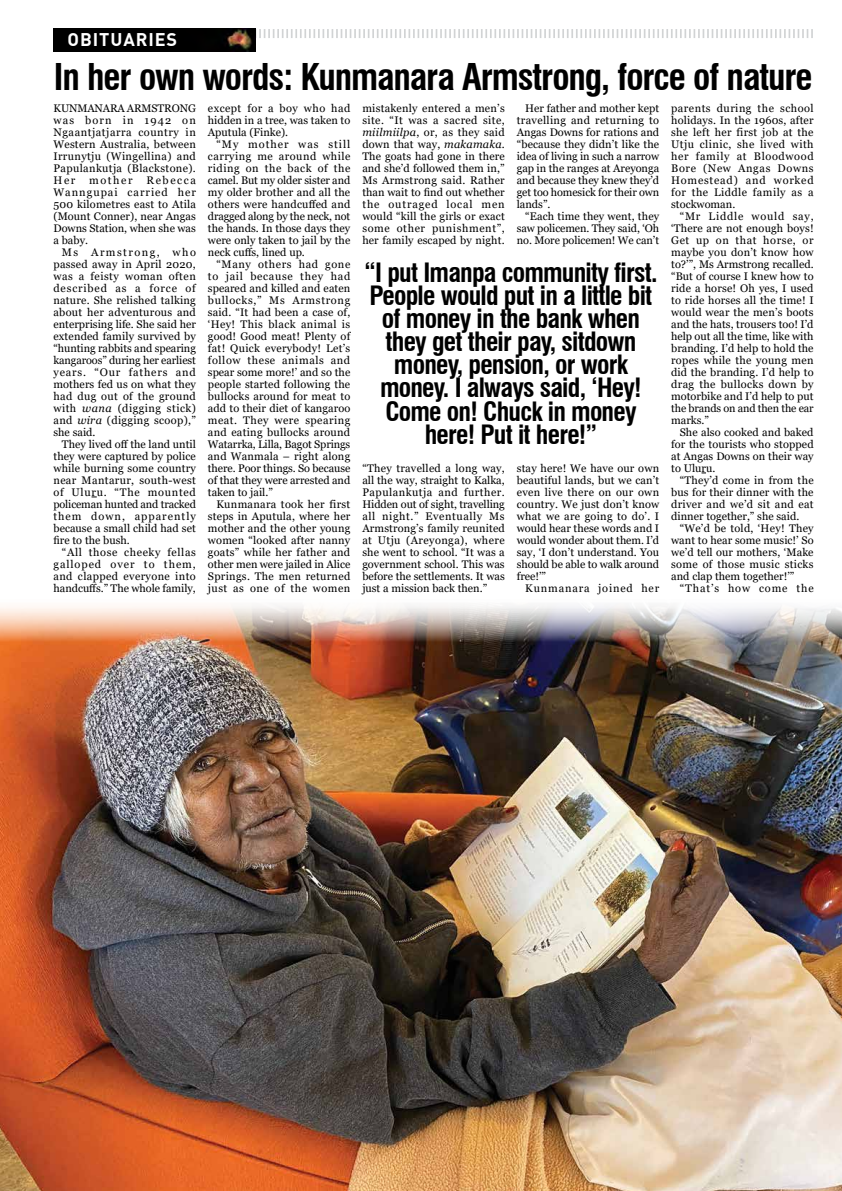
<style>
.page{position:relative;width:842px;height:1191px;background:#fff}
.page>*{position:absolute;margin:0;border:0;box-sizing:border-box;transform-origin:0 0}
.t1{font:700 condensed 36px "Swiss 721 BT";letter-spacing:-.03em;color:#000}
.t2{font:700 condensed 26px/23px "Swiss 721 BT";letter-spacing:-.03em;color:#000;text-align:center}
.t3{font:700 18px "DIN Offc";letter-spacing:.05em;color:#fff}
.t4{font:11px/12px "Georgia";color:#000;text-align:justify}
.t5{font:11px "Georgia";letter-spacing:.075em;color:#000}
.t6{font:11px "Georgia";letter-spacing:.08em;color:#000}
.s1{font-style:italic}
</style>
<div class="page">
<svg style="left:255px;top:29px;width:558px;height:9px"></svg>
<div style="left:53px;top:29px;width:202px;height:23px;background:#000"></div>
<img style="left:226px;top:29px;width:26px;height:23px">
<img style="left:0;top:606px;width:842px;height:585px">
<h3 class="t3" style="left:68px;top:28px;width:111px">OBITUARIES</h3>
<h1 class="t1" style="left:54px;top:55px;width:760px">In her own words: Kunmanara Armstrong, force of nature</h1>
<p class="t4" style="left:53px;top:102px;width:144px">KUNMANARA ARMSTRONG was born in 1942 on Ngaantjatjarra country in Western Australia, between Irrunytju (Wingellina) and Papulankutja (Blackstone).<br>Her</p>
<p class="t4" style="left:208px;top:102px;width:144px">except for a boy who had hidden in a tree, was taken to Aputula (Finke).</p>
<p class="t4" style="left:208px;top:138px;width:144px;text-indent:9px">“My mother was still carrying me around while riding on the back of the camel. But my older sister and my older brother and all the others were handcuffed and dragged along by the neck, not the hands. In those days they were only taken to jail by the neck cuffs, lined up.</p>
<p class="t4" style="left:208px;top:258px;width:144px;text-indent:9px">“Many others had gone to jail because they had speared and killed and eaten bullocks,” Ms Armstrong said. “It had been a case of, ‘Hey! This black animal is good! Good meat! Plenty of fat! Quick everybody! Let’s follow these animals and spear some more!’ and so the people started following the bullocks around for meat to add to their diet of kangaroo meat. They were spearing and eating bullocks around Watarrka, Lilla, Bagot Springs and Wanmala – right along there. Poor things. So because of that they were arrested and taken to jail.”</p>
<p class="t4" style="left:208px;top:498px;width:144px;text-indent:9px">Kunmanara took her first steps in Aputula, where her mother and the other young women “looked after nanny goats” while her father and other men were jailed in Alice Springs. The men returned just as one of the women</p>
<p class="t4" style="left:671px;top:102px;width:144px">parents during the school holidays. In the 1960s, after she left her first job at the Utju clinic, she lived with her family at Bloodwood Bore (New Angas Downs Homestead) and worked for the Liddle family as a stockwoman.</p>
<p class="t4" style="left:671px;top:210px;width:144px;text-indent:9px">“Mr Liddle would say, ‘There are not enough boys!<br>Get up on that horse, or maybe you don’t know how to?’”, Ms Armstrong recalled. “But of course I knew how to ride a horse! Oh yes, I used to ride horses all the time! I would wear the men’s boots and the hats, trousers too! I’d help out all the time, like with branding. I’d help to hold the ropes while the young men did the branding. I’d help to drag the bullocks down by motorbike and I’d help to put the brands on and then the ear marks.”</p>
<p class="t4" style="left:671px;top:426px;width:144px;text-indent:9px">She also cooked and baked for the tourists who stopped at Angas Downs on their way to Uluru.</p>
<p class="t4" style="left:671px;top:474px;width:144px;text-indent:9px">“They’d come in from the bus for their dinner with the driver and we’d sit and eat dinner together,” she said.</p>
<p class="t4" style="left:671px;top:522px;width:144px;text-indent:9px">“We’d be told, ‘Hey! They want to hear some music!’ So we’d tell our mothers, ‘Make some of those music sticks and clap them together!’”</p>
<p class="t6" style="left:680px;top:581px;width:135px">“That’s how come the</p>
<p class="t4" style="left:362px;top:102px;width:144px">mistakenly entered a men’s site. “It was a sacred site, <span class="s1">miilmiilpa</span>, or, as they said down that way, <span class="s1">makamaka</span>.<br>The goats had gone in there and she’d followed them in,” Ms Armstrong said. Rather than wait to find out whether the outraged local men would “kill the girls or exact some other punishment”, her family escaped by night.</p>
<p class="t4" style="left:517px;top:102px;width:144px;text-indent:9px">Her father and mother kept travelling and returning to Angas Downs for rations and “because they didn’t like the idea of living in such a narrow gap in the ranges at Areyonga and because they knew they’d get too homesick for their own lands”.</p>
<p class="t4" style="left:517px;top:210px;width:144px;text-indent:9px">“Each time they went, they saw policemen. They said, ‘Oh no. More policemen! We can’t</p>
<p class="t4" style="left:53px;top:174px;width:144px;text-indent:93px">Rebecca Wanngupai carried her 500 kilometres east to Atila (Mount Conner), near Angas Downs Station, when she was a baby.</p>
<p class="t4" style="left:53px;top:246px;width:144px;text-indent:9px">Ms Armstrong, who passed away in April 2020, was a feisty woman often described as a force of nature. She relished talking about her adventurous and enterprising life. She said her extended family survived by “hunting rabbits and spearing kangaroos” during her earliest years. “Our fathers and mothers fed us on what they had dug out of the ground with <span class="s1">wana</span> (digging stick) and <span class="s1">wira</span> (digging scoop),” she said.</p>
<p class="t4" style="left:53px;top:438px;width:144px;text-indent:9px">They lived off the land until they were captured by police while burning some country near Mantarur, south-west of Uluru. “The mounted policeman hunted and tracked them down, apparently because a small child had set fire to the bush.</p>
<p class="t4" style="left:53px;top:546px;width:144px;text-indent:9px">“All those cheeky fellas galloped over to them, and clapped everyone into handcuffs.” The whole family,</p>
<p class="t4" style="left:89px;top:174px;width:45px">mother</p>
<h2 class="t2" style="left:364px;top:261px;width:295px">“I put Imanpa community first.<br>People would put in a little bit of money in the bank when they get their pay, sitdown money, pension, or work money. I always said, ‘Hey!<br>Come on! Chuck in money here! Put it here!”</h2>
<p class="t4" style="left:517px;top:462px;width:144px">stay here! We have our own beautiful lands, but we can’t even live there on our own country. We just don’t know what we are going to do’. I would hear these words and I would wonder about them. I’d say, ‘I don’t understand. You should be able to walk around free!’”</p>
<p class="t5" style="left:525px;top:581px;width:135px">Kunmanara joined her</p>
<p class="t4" style="left:362px;top:462px;width:144px">“They travelled a long way, all the way, straight to Kalka, Papulankutja and further.<br>Hidden out of sight, travelling all night.” Eventually Ms Armstrong’s family reunited at Utju (Areyonga), where she went to school. “It was a government school. This was before the settlements. It was just a mission back then.”</p>
</div>
